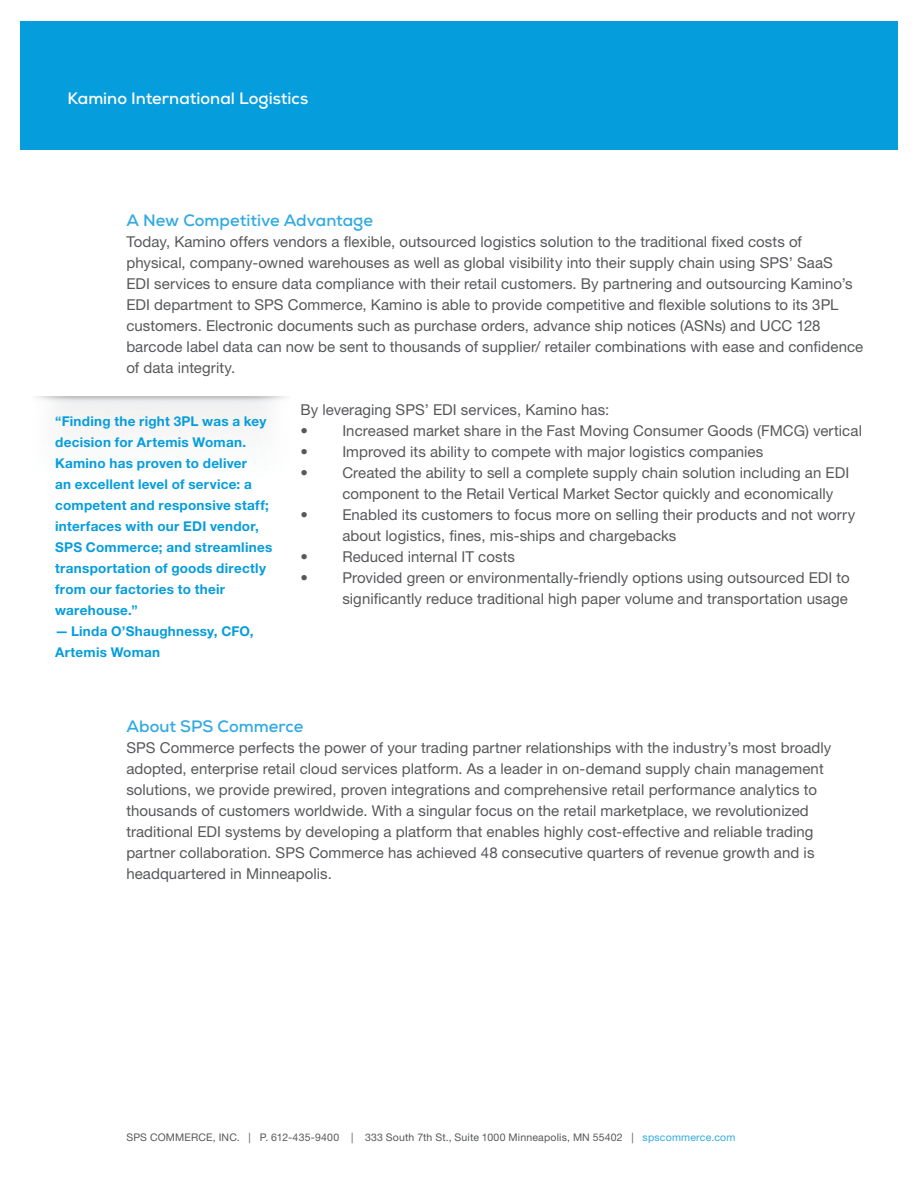
<style>
.page{position:relative;width:918px;height:1188px;background:#fff}
.page>*{position:absolute;margin:0;border:0;box-sizing:border-box;transform-origin:0 0}
.t1{font:700 16.5px "Nexa";color:#30aae1}
.t2{font:700 16.5px "Nexa";color:#fff}
.t3{font:15px/21px "Helvetica Neue LT Std";letter-spacing:.005em;color:#57585a}
.t4{font:700 13.5px/21px "Helvetica Neue LT Std";letter-spacing:.02em;color:#069ddc}
.t5{font:10.5px "Helvetica Neue LT Std";letter-spacing:.02em;color:#57585a}
.s1{color:#30aae1}
</style>
<div class="page">
<div style="left:20px;top:21px;width:878px;height:128px;background:#069ddc"></div>
<p class="t2" style="left:68px;top:88px;width:243px">Kamino International Logistics</p>
<p class="t1" style="left:126px;top:210px;width:248px">A New Competitive Advantage</p>
<p class="t3" style="left:126px;top:231px;width:738px">Today, Kamino offers vendors a flexible, outsourced logistics solution to the traditional fixed costs of physical, company-owned warehouses as well as global visibility into their supply chain using SPS’ SaaS<br>EDI services to ensure data compliance with their retail customers. By partnering and outsourcing Kamino’s EDI department to SPS Commerce, Kamino is able to provide competitive and flexible solutions to its 3PL customers. Electronic documents such as purchase orders, advance ship notices (ASNs) and UCC 128 barcode label data can now be sent to thousands of supplier/ retailer combinations with ease and confidence of data integrity.</p>
<p class="t3" style="left:300px;top:399px;width:310px">By leveraging SPS’ EDI services, Kamino has:</p>
<p class="t3" style="left:300px;top:420px;width:563px">• Increased market share in the Fast Moving Consumer Goods (FMCG) vertical</p>
<p class="t3" style="left:300px;top:441px;width:464px">• Improved its ability to compete with major logistics companies</p>
<p class="t3" style="left:342px;top:462px;width:508px;text-indent:-42px">• Created the ability to sell a complete supply chain solution including an EDI component to the Retail Vertical Market Sector quickly and economically</p>
<p class="t3" style="left:342px;top:504px;width:514px;text-indent:-42px">• Enabled its customers to focus more on selling their products and not worry about logistics, fines, mis-ships and chargebacks</p>
<p class="t3" style="left:300px;top:546px;width:216px">• Reduced internal IT costs</p>
<p class="t3" style="left:300px;top:567px;width:551px;text-align:right">• Provided green or environmentally-friendly options using outsourced EDI to significantly reduce traditional high paper volume and transportation usage</p>
<p class="t4" style="left:55px;top:410px;width:219px">“Finding the right 3PL was a key decision for Artemis Woman.<br>Kamino has proven to deliver<br>an excellent level of service: a competent and responsive staff; interfaces with our EDI vendor,<br>SPS Commerce; and streamlines transportation of goods directly from our factories to their warehouse.”</p>
<p class="t4" style="left:55px;top:621px;width:200px">— Linda O’Shaughnessy, CFO,<br>Artemis Woman</p>
<p class="t1" style="left:126px;top:715px;width:179px">About SPS Commerce</p>
<p class="t3" style="left:126px;top:737px;width:707px">SPS Commerce perfects the power of your trading partner relationships with the industry’s most broadly adopted, enterprise retail cloud services platform. As a leader in on-demand supply chain management solutions, we provide prewired, proven integrations and comprehensive retail performance analytics to thousands of customers worldwide. With a singular focus on the retail marketplace, we revolutionized traditional EDI systems by developing a platform that enables highly cost-effective and reliable trading partner collaboration. SPS Commerce has achieved 48 consecutive quarters of revenue growth and is headquartered in Minneapolis.</p>
<p class="t5" style="left:126px;top:1132px;width:611px">SPS COMMERCE, INC. | P. 612-435-9400 | 333 South 7th St., Suite 1000 Minneapolis, MN 55402 | <span class="s1">spscommerce.com</span></p>
</div>
